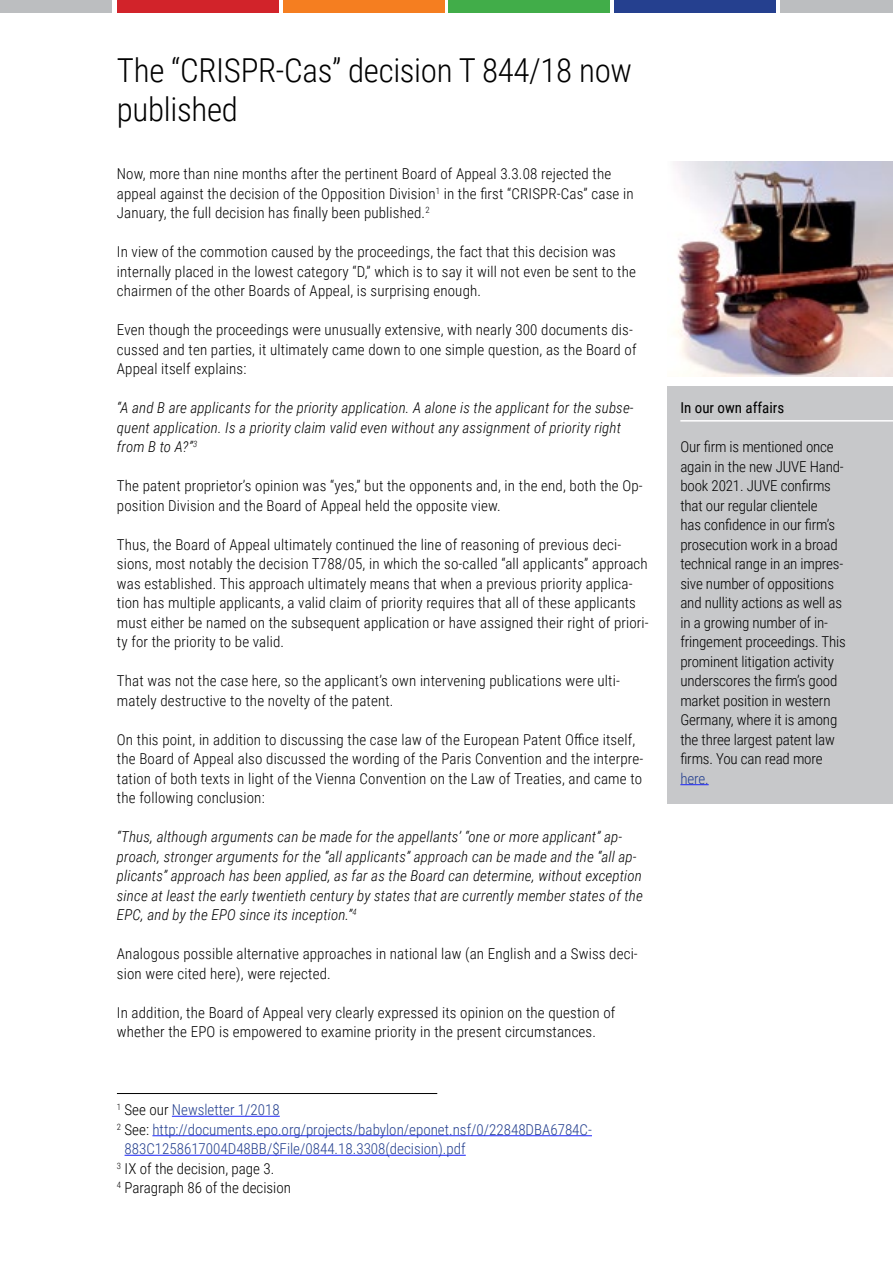
<style>
.page{position:relative;width:893px;height:1263px;background:#fff}
.page>*{position:absolute;margin:0;border:0;box-sizing:border-box;transform-origin:0 0}
.t1{font:300 33px/39px "Roboto Condensed";letter-spacing:-.01em;color:#000}
.t2{font:300 15px/19.5px "Roboto Condensed";letter-spacing:.01em;color:#000}
.t3{font:italic 300 15px/19.5px "Roboto Condensed";letter-spacing:.01em;color:#000}
.t4{font:300 15px/19.5px "Roboto Condensed";letter-spacing:-.01em;color:#000}
.t5{font:300 15px "Roboto Condensed";color:#25408f}
.t6{font:15px "Roboto Condensed";color:#000}
.s1{color:#000}
</style>
<div class="page">
<div style="left:0;top:0;width:893px;height:13px;background:#bcbec0"></div>
<div style="left:113px;top:0;width:667px;height:43px;background:#fff"></div>
<div style="left:117px;top:0;width:162px;height:13px;background:#d2232a"></div>
<div style="left:283px;top:0;width:161px;height:13px;background:#f57e20"></div>
<div style="left:449px;top:0;width:161px;height:13px;background:#41ad49"></div>
<div style="left:614px;top:0;width:162px;height:13px;background:#25408f"></div>
<hr style="left:117px;top:1093px;width:320px;height:1px;background:#000">
<hr style="left:172px;top:1116px;width:108px;height:1px;background:#1922fb">
<hr style="left:152px;top:1135px;width:440px;height:1px;background:#1922fb">
<hr style="left:125px;top:1155px;width:341px;height:1px;background:#1922fb">
<img style="left:674px;top:162px;width:219px;height:214px">
<div style="left:668px;top:386px;width:225px;height:417px;background:#c7c8ca"></div>
<hr style="left:680px;top:420px;width:213px;height:2px;background:#fff">
<svg style="left:680px;top:784px;width:29px;height:1px"></svg>
<h1 class="t1" style="left:117px;top:49px;width:517px">The “CRISPR-Cas” decision T 844/18 now published</h1>
<p class="t2" style="left:117px;top:163px;width:518px">Now, more than nine months after the pertinent Board of Appeal 3.3.08 rejected the appeal against the decision of the Opposition Division<sup>1</sup> in the first “CRISPR-Cas” case in<br>January, the full decision has finally been published.<sup>2</sup></p>
<p class="t2" style="left:117px;top:241px;width:521px">In view of the commotion caused by the proceedings, the fact that this decision was internally placed in the lowest category “D,” which is to say it will not even be sent to the chairmen of the other Boards of Appeal, is surprising enough.</p>
<p class="t2" style="left:117px;top:319px;width:521px">Even though the proceedings were unusually extensive, with nearly 300 documents dis&shy;cussed and ten parties, it ultimately came down to one simple question, as the Board of<br>Appeal itself explains:</p>
<p class="t3" style="left:117px;top:397px;width:518px">“A and B are applicants for the priority application. A alone is the applicant for the subse&shy;quent application. Is a priority claim valid even without any assignment of priority right from B to A?”<sup>3</sup></p>
<p class="t2" style="left:117px;top:475px;width:527px">The patent proprietor’s opinion was “yes,” but the opponents and, in the end, both the Op&shy;position Division and the Board of Appeal held the opposite view.</p>
<p class="t2" style="left:117px;top:534px;width:533px">Thus, the Board of Appeal ultimately continued the line of reasoning of previous deci&shy;sions, most notably the decision T788/05, in which the so-called “all applicants” approach was established. This approach ultimately means that when a previous priority applica&shy;tion has multiple applicants, a valid claim of priority requires that all of these applicants must either be named on the subsequent application or have assigned their right of priori&shy;ty for the priority to be valid.</p>
<p class="t2" style="left:117px;top:670px;width:504px">That was not the case here, so the applicant’s own intervening publications were ulti&shy;mately destructive to the novelty of the patent.</p>
<p class="t2" style="left:117px;top:729px;width:528px">On this point, in addition to discussing the case law of the European Patent Office itself, the Board of Appeal also discussed the wording of the Paris Convention and the interpre&shy;tation of both texts in light of the Vienna Convention on the Law of Treaties, and came to the following conclusion:</p>
<p class="t3" style="left:117px;top:826px;width:527px">“Thus, although arguments can be made for the appellants’ “one or more applicant” ap&shy;proach, stronger arguments for the “all applicants” approach can be made and the “all ap&shy;plicants” approach has been applied, as far as the Board can determine, without exception since at least the early twentieth century by states that are currently member states of the EPC, and by the EPO since its inception.”<sup>4</sup></p>
<p class="t2" style="left:117px;top:943px;width:522px">Analogous possible alternative approaches in national law (an English and a Swiss deci&shy;sion were cited here), were rejected.</p>
<p class="t2" style="left:117px;top:1002px;width:500px">In addition, the Board of Appeal very clearly expressed its opinion on the question of whether the EPO is empowered to examine priority in the present circumstances.</p>
<p class="t5" style="left:117px;top:1099px;width:164px"><sup>1</sup> <span class="s1">See our</span> Newsletter 1/2018</p>
<p class="t5" style="left:117px;top:1119px;width:476px"><sup>2</sup> <span class="s1">See:</span> http://documents.epo.org/projects/babylon/eponet.nsf/0/22848DBA6784C-</p>
<p class="t5" style="left:125px;top:1138px;width:343px">883C1258617004D48BB/$File/0844.18.3308(decision).pdf</p>
<p class="t2" style="left:117px;top:1158px;width:159px"><sup>3</sup> IX of the decision, page 3.</p>
<p class="t2" style="left:117px;top:1177px;width:176px"><sup>4</sup> Paragraph 86 of the decision</p>
<p class="t6" style="left:680px;top:397px;width:105px">In our own affairs</p>
<p class="t4" style="left:680px;top:436px;width:167px">Our firm is mentioned once again in the new JUVE Hand&shy;book 2021. JUVE confirms that our regular clientele<br>has confidence in our firm’s prosecution work in a broad technical range in an impres&shy;sive number of oppositions and nullity actions as well as in a growing number of in&shy;fringement proceedings. This prominent litigation activity underscores the firm’s good market position in western<br>Germany, where it is among the three largest patent law firms. You can read more</p>
<p class="t5" style="left:680px;top:768px;width:30px">here.</p>
</div>
